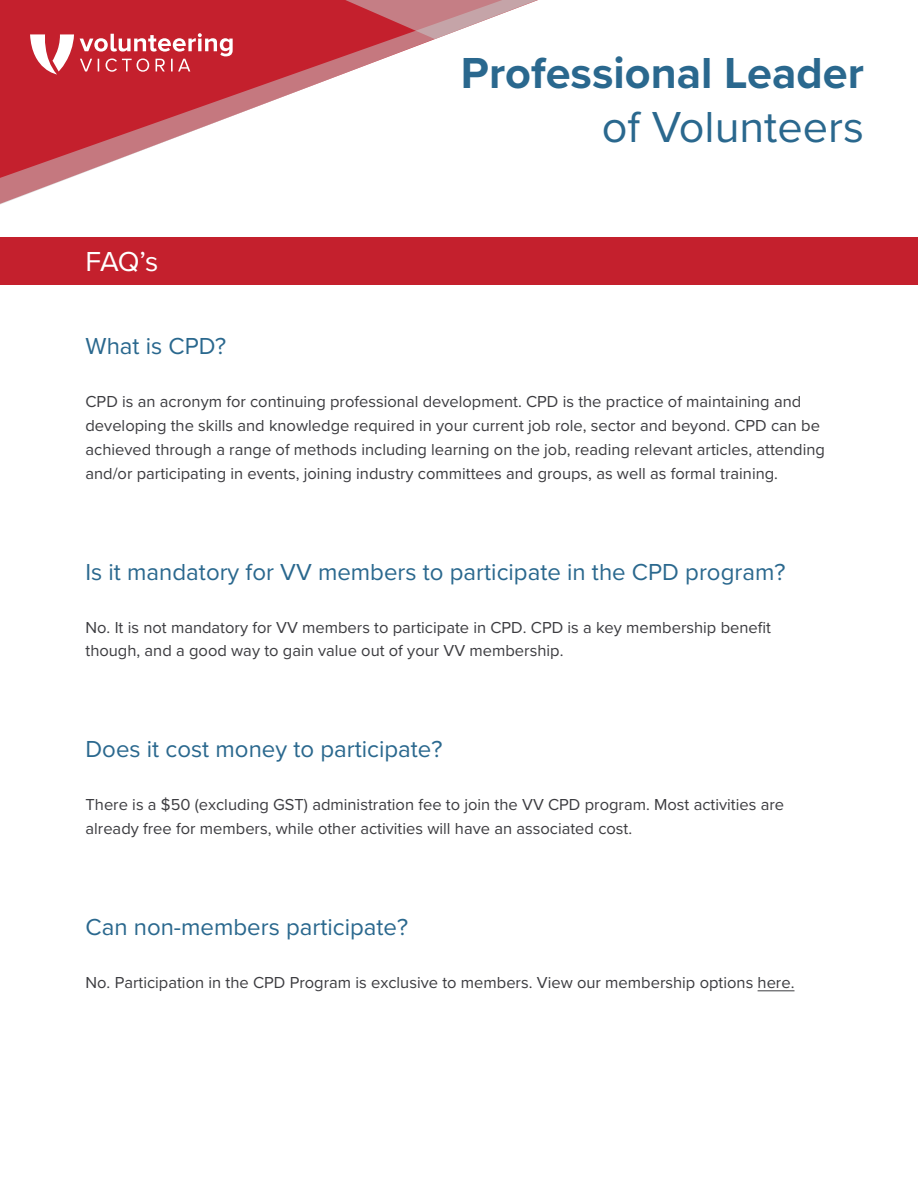
<style>
.page{position:relative;width:918px;height:1188px;background:#fff}
.page>*{position:absolute;margin:0;border:0;box-sizing:border-box;transform-origin:0 0}
.t1{font:700 45px "Proxima Nova";color:#2a688e}
.t2{font:45px "Proxima Nova";color:#2a688e}
.t3{font:28.5px "Proxima Nova";color:#fff}
.t4{font:24px "Proxima Nova";color:#2a688e}
.t5{font:16.5px/24px "Proxima Nova";color:#3c3c40}
.s1{color:#3b3c40}
</style>
<div class="page">
<svg style="left:0;top:0;width:435px;height:205px"></svg>
<svg style="left:257px;top:0;width:281px;height:39px"></svg>
<svg style="left:30px;top:34px;width:44px;height:40px"></svg>
<svg style="left:80px;top:33px;width:153px;height:39px"></svg>
<div style="left:0;top:237px;width:918px;height:48px;background:#c4202d"></div>
<hr style="left:758px;top:990px;width:37px;height:1px;background:#3b3c40">
<p class="t3" style="left:86px;top:241px;width:74px">FAQ’s</p>
<p class="t4" style="left:86px;top:328px;width:142px">What is CPD?</p>
<p class="t1" style="left:461px;top:39px;width:405px">Professional Leader</p>
<p class="t2" style="left:602px;top:93px;width:264px">of Volunteers</p>
<p class="t5" style="left:86px;top:389px;width:741px">CPD is an acronym for continuing professional development. CPD is the practice of maintaining and developing the skills and knowledge required in your current job role, sector and beyond. CPD can be achieved through a range of methods including learning on the job, reading relevant articles, attending and/or participating in events, joining industry committees and groups, as well as formal training.</p>
<p class="t4" style="left:86px;top:554px;width:702px">Is it mandatory for VV members to participate in the CPD program?</p>
<p class="t5" style="left:86px;top:615px;width:687px">No. It is not mandatory for VV members to participate in CPD. CPD is a key membership benefit though, and a good way to gain value out of your VV membership.</p>
<p class="t4" style="left:86px;top:731px;width:359px">Does it cost money to participate?</p>
<p class="t5" style="left:86px;top:792px;width:700px">There is a $50 (excluding GST) administration fee to join the VV CPD program. Most activities are already free for members, while other activities will have an associated cost.</p>
<p class="t4" style="left:86px;top:909px;width:324px">Can non-members participate?</p>
<p class="t5" style="left:86px;top:969px;width:711px">No. Participation in the CPD Program is exclusive to members. View our membership options <span class="s1">here.</span></p>
</div>
